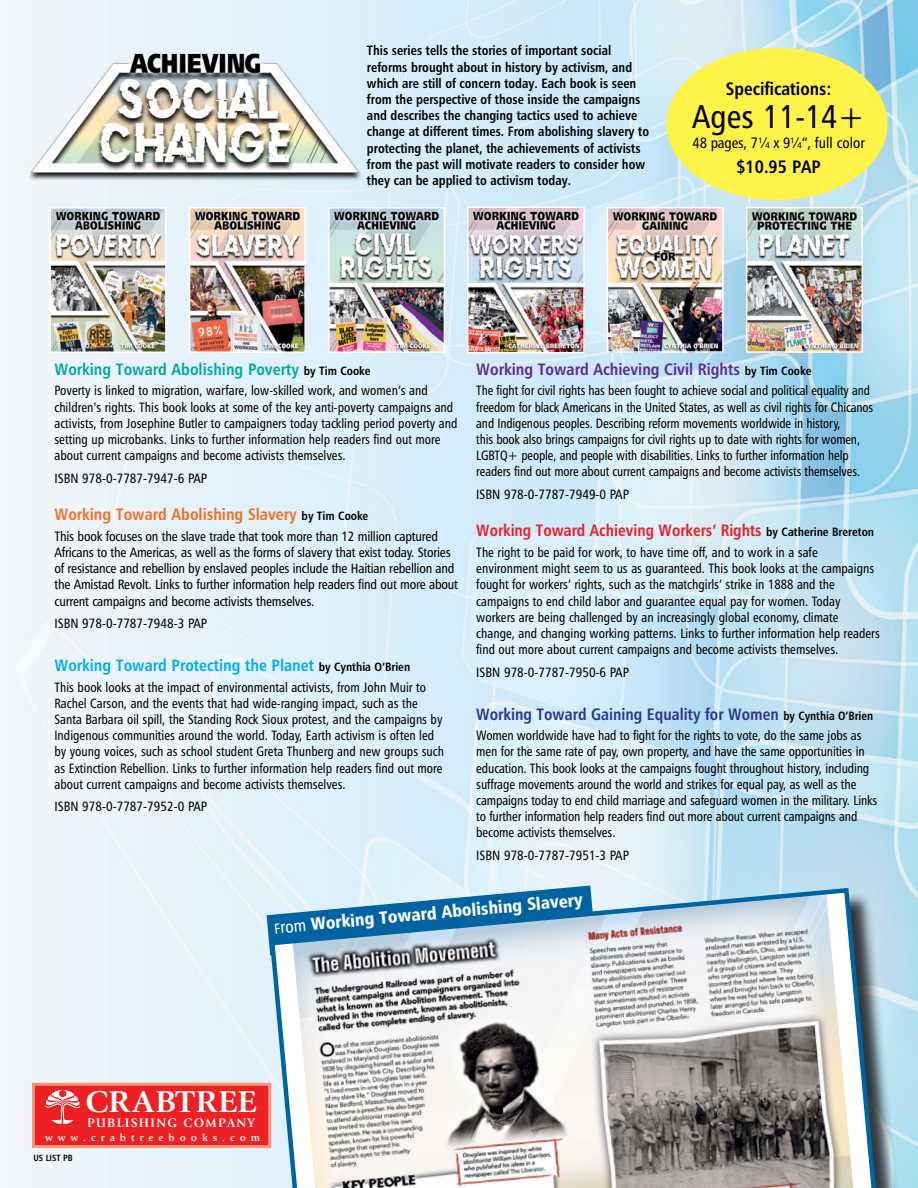
<style>
.page{position:relative;width:918px;height:1188px;background:#fff}
.page>*{position:absolute;margin:0;border:0;box-sizing:border-box;transform-origin:0 0}
.t1{font:33px "Humanist 777 BT Roman Condensed B";color:#000}
.t2{font:700 31.35px "Giovanni";letter-spacing:.02em;color:#fff;scale:1.08 1}
.t3{font:18px "Humanist 777 BT Bold Condensed B";color:#000}
.t4{font:17.4px "Humanist 777 BT Black Condensed B";color:#fff}
.t5{font:16.5px "Humanist 777 BT Bold Condensed B";color:#ed1d24}
.t6{font:16.5px "Humanist 777 BT Bold Condensed B";color:#2b3795}
.t7{font:16.5px "Humanist 777 BT Bold Condensed B";color:#00aeef}
.t8{font:16.5px "Humanist 777 BT Bold Condensed B";color:#5c2d91}
.t9{font:16.5px "Humanist 777 BT Bold Condensed B";color:#00a99d}
.t10{font:16.5px "Humanist 777 BT Bold Condensed B";color:#f36f21}
.t11{font:15px "Humanist 777 BT Roman Condensed B";letter-spacing:-.01em;color:#000}
.t12{font:13.5px/16.2px "Humanist 777 BT Roman Condensed B";color:#000;scale:.96 1}
.t13{font:13.5px/16.2px "Humanist 777 BT Roman Condensed B";color:#000}
.t14{font:13.5px/16.2px "Humanist 777 BT Roman Condensed B";color:#000;scale:.94 1}
.t15{font:13.5px/16.2px "Humanist 777 BT Bold Condensed B";color:#000;scale:.96 1}
.t16{font:700 12.9px "Giovanni";letter-spacing:.1em;color:#fff}
.t17{font:700 10.5px "Giovanni";letter-spacing:.47em;color:#fff}
.t18{font:9px "Humanist 777 BT Bold Condensed B";color:#000}
.s1{font-size:12px;color:#000}
.s2{font-family:"Humanist 777 BT Roman Condensed B";font-size:14.55px}
.s3{font-family:"Humanist 777 BT Roman Condensed B"}
</style>
<div class="page">
<img style="left:1px;top:0;width:917px;height:1188px">
<img style="left:53px;top:210px;width:111px;height:140px">
<div style="left:50px;top:207px;width:117px;height:146px;border:2px solid #fff"></div>
<img style="left:192px;top:210px;width:111px;height:140px">
<div style="left:189px;top:207px;width:117px;height:146px;border:2px solid #fff"></div>
<img style="left:331px;top:210px;width:111px;height:140px">
<div style="left:328px;top:207px;width:117px;height:146px;border:2px solid #fff"></div>
<img style="left:470px;top:209px;width:112px;height:141px">
<div style="left:467px;top:206px;width:118px;height:147px;border:2px solid #fff"></div>
<img style="left:610px;top:210px;width:111px;height:140px">
<div style="left:607px;top:207px;width:117px;height:146px;border:2px solid #fff"></div>
<img style="left:749px;top:210px;width:111px;height:140px">
<div style="left:746px;top:207px;width:117px;height:146px;border:2px solid #fff"></div>
<div style="left:273px;top:891px;width:631px;height:297px;background:#000;opacity:.75"></div>
<svg style="left:267px;top:885px;width:616px;height:303px"></svg>
<img style="left:27px;top:51px;width:336px;height:129px">
<div style="left:32px;top:1083px;width:239px;height:65px;background:#ed2024;border:3px solid #f79779"></div>
<svg style="left:45px;top:1090px;width:35px;height:34px"></svg>
<div style="left:666px;top:48px;width:222px;height:152px;background:#fff349;border-radius:50%"></div>
<p class="t15" style="left:367px;top:42px;width:295px">This series tells the stories of important social reforms brought about in history by activism, and which are still of concern today. Each book is seen from the perspective of those inside the campaigns and describes the changing tactics used to achieve change at different times. From abolishing slavery to protecting the planet, the achievements of activists from the past will motivate readers to consider how they can be applied to activism today.</p>
<h3 class="t3" style="left:726px;top:77px;width:107px">Specifications:</h3>
<h1 class="t1" style="left:692px;top:96px;width:174px">Ages 11-14+</h1>
<p class="t11" style="left:693px;top:133px;width:174px">48 pages, 7¼ x 9¼”, full color</p>
<h3 class="t3" style="left:736px;top:155px;width:86px">$10.95 PAP</h3>
<p class="t9" style="left:54px;top:359px;width:318px">Working Toward Abolishing Poverty <span class="s1">by Tim Cooke</span></p>
<p class="t12" style="left:54px;top:382px;width:421px">Poverty is linked to migration, warfare, low-skilled work, and women’s and children’s rights. This book looks at some of the key anti-poverty campaigns and activists, from Josephine Butler to campaigners today tackling period poverty and setting up microbanks. Links to further information help readers find out more about current campaigns and become activists themselves.</p>
<p class="t13" style="left:54px;top:470px;width:154px">ISBN 978-0-7787-7947-6 PAP</p>
<p class="t10" style="left:54px;top:504px;width:315px">Working Toward Abolishing Slavery <span class="s1">by Tim Cooke</span></p>
<p class="t13" style="left:54px;top:528px;width:405px">This book focuses on the slave trade that took more than 12 million captured Africans to the Americas, as well as the forms of slavery that exist today. Stories of resistance and rebellion by enslaved peoples include the Haitian rebellion and the Amistad Revolt. Links to further information help readers find out more about current campaigns and become activists themselves.</p>
<p class="t13" style="left:54px;top:615px;width:154px">ISBN 978-0-7787-7948-3 PAP</p>
<p class="t7" style="left:54px;top:655px;width:357px">Working Toward Protecting the Planet <span class="s1">by Cynthia O‘Brien</span></p>
<p class="t12" style="left:54px;top:678px;width:407px">This book looks at the impact of environmental activists, from John Muir to Rachel Carson, and the events that had wide-ranging impact, such as the Santa Barbara oil spill, the Standing Rock Sioux protest, and the campaigns by Indigenous communities around the world. Today, Earth activism is often led by young voices, such as school student Greta Thunberg and new groups such as Extinction Rebellion. Links to further information help readers find out more about current campaigns and become activists themselves.</p>
<p class="t13" style="left:54px;top:798px;width:154px">ISBN 978-0-7787-7952-0 PAP</p>
<p class="t8" style="left:476px;top:359px;width:337px">Working Toward Achieving Civil Rights <span class="s1">by Tim Cooke</span></p>
<p class="t14" style="left:476px;top:382px;width:424px">The fight for civil rights has been fought to achieve social and political equality and freedom for black Americans in the United States, as well as civil rights for Chicanos and Indigenous peoples. Describing reform movements worldwide in history,<br>this book also brings campaigns for civil rights up to date with rights for women, LGBTQ+ people, and people with disabilities. Links to further information help readers find out more about current campaigns and become activists themselves.</p>
<p class="t13" style="left:476px;top:486px;width:154px">ISBN 978-0-7787-7949-0 PAP</p>
<p class="t5" style="left:476px;top:520px;width:399px">Working Toward Achieving Workers’ Rights <span class="s1">by Catherine Brereton</span></p>
<p class="t12" style="left:476px;top:544px;width:422px">The right to be paid for work, to have time off, and to work in a safe environment might seem to us as guaranteed. This book looks at the campaigns fought for workers’ rights, such as the matchgirls’ strike in 1888 and the campaigns to end child labor and guarantee equal pay for women. Today workers are being challenged by an increasingly global economy, climate change, and changing working patterns. Links to further information help readers find out more about current campaigns and become activists themselves.</p>
<p class="t13" style="left:476px;top:664px;width:154px">ISBN 978-0-7787-7950-6 PAP</p>
<p class="t6" style="left:476px;top:703px;width:398px">Working Toward Gaining Equality for Women <span class="s1">by Cynthia O’Brien</span></p>
<p class="t12" style="left:476px;top:727px;width:419px">Women worldwide have had to fight for the rights to vote, do the same jobs as men for the same rate of pay, own property, and have the same opportunities in education. This book looks at the campaigns fought throughout history, including suffrage movements around the world and strikes for equal pay, as well as the campaigns today to end child marriage and safeguard women in the military. Links to further information help readers find out more about current campaigns and become activists themselves.</p>
<p class="t13" style="left:476px;top:847px;width:154px">ISBN 978-0-7787-7951-3 PAP</p>
<p class="t4" style="left:273px;top:916px;width:311px;rotate:-5deg"><span class="s2">F</span><span class="s3">rom</span> Working Toward Abolishing Slavery</p>
<h2 class="t2" style="left:85px;top:1083px;width:160px">CRABTREE</h2>
<p class="t16" style="left:87px;top:1115px;width:169px">PUBLISHING COMPANY</p>
<p class="t17" style="left:45px;top:1131px;width:216px">www.crabtreebooks.com</p>
<p class="t18" style="left:33px;top:1152px;width:40px">US LIST PB</p>
</div>
